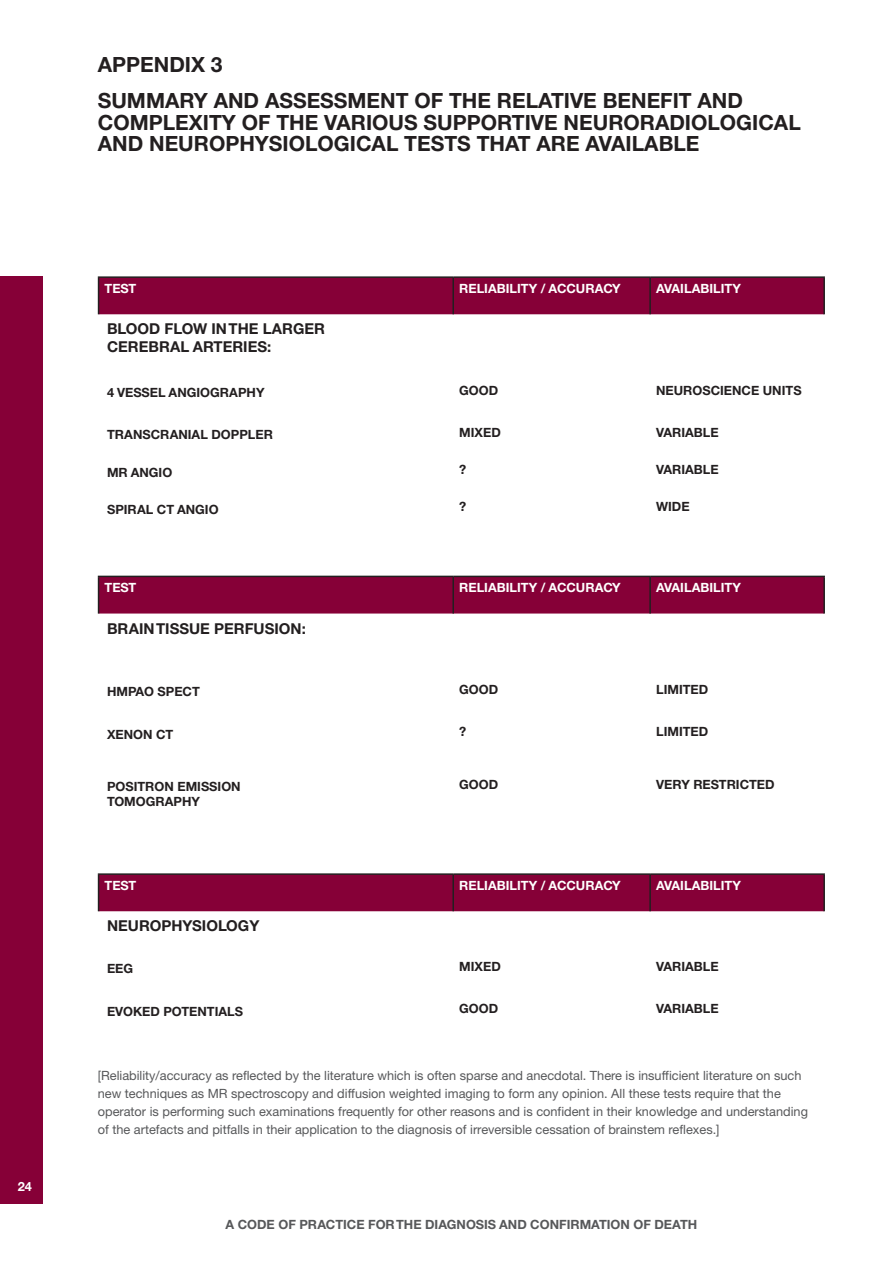
<style>
.page{position:relative;width:893px;height:1263px;background:#fff}
.page>*{position:absolute;margin:0;border:0;box-sizing:border-box;transform-origin:0 0}
.Header2{font:700 21px "Helvetica Neue LT Std";color:#231f20}
.BODY_BOLD{font:700 15px "Helvetica Neue CE";color:#231f20}
.BODY{font:12.75px/18px "Helvetica Neue";color:#57585a}
.BODY_BOLD-2{font:700 12.75px "Helvetica Neue CE";color:#231f20}
.BODY_BOLD-3{font:700 12.75px "Helvetica Neue CE";color:#fff}
.t1{font:700 12.75px "Helvetica Neue CE";color:#57585a}
</style>
<div class="page">
<div style="left:0;top:276px;width:43px;height:927px;background:#860037"></div>
<div style="left:99px;top:278px;width:724px;height:36px;background:#860037"></div>
<hr style="left:98px;top:276px;width:355px;height:2px;background:#231f20">
<hr style="left:98px;top:278px;width:1px;height:36px;background:#231f20">
<hr style="left:453px;top:276px;width:197px;height:2px;background:#231f20">
<hr style="left:452px;top:278px;width:2px;height:36px;background:#231f20">
<hr style="left:650px;top:276px;width:175px;height:2px;background:#231f20">
<hr style="left:649px;top:278px;width:2px;height:36px;background:#231f20">
<hr style="left:823px;top:278px;width:2px;height:36px;background:#231f20">
<div style="left:99px;top:577px;width:724px;height:36px;background:#860037"></div>
<hr style="left:98px;top:576px;width:355px;height:1px;background:#231f20">
<hr style="left:98px;top:577px;width:1px;height:36px;background:#231f20">
<hr style="left:453px;top:576px;width:197px;height:1px;background:#231f20">
<hr style="left:452px;top:577px;width:2px;height:36px;background:#231f20">
<hr style="left:650px;top:576px;width:175px;height:1px;background:#231f20">
<hr style="left:649px;top:577px;width:2px;height:36px;background:#231f20">
<hr style="left:823px;top:577px;width:2px;height:36px;background:#231f20">
<div style="left:99px;top:875px;width:724px;height:36px;background:#860037"></div>
<hr style="left:98px;top:873px;width:355px;height:2px;background:#231f20">
<hr style="left:98px;top:875px;width:1px;height:36px;background:#231f20">
<hr style="left:453px;top:873px;width:197px;height:2px;background:#231f20">
<hr style="left:452px;top:875px;width:2px;height:36px;background:#231f20">
<hr style="left:650px;top:873px;width:175px;height:2px;background:#231f20">
<hr style="left:649px;top:875px;width:2px;height:36px;background:#231f20">
<hr style="left:823px;top:875px;width:2px;height:36px;background:#231f20">
<p class="BODY_BOLD-3" style="left:18px;top:1178px;width:16px">24</p>
<p class="Header2" style="left:98px;top:52px;width:126px">APPENDIX 3</p>
<p class="Header2" style="left:98px;top:88px;width:31px">SUMMARY</p>
<p class="Header2" style="left:214px;top:88px;width:16px">AND</p>
<p class="Header2" style="left:265px;top:88px;width:16px">ASSESSMENT</p>
<p class="Header2" style="left:414px;top:88px;width:50px">OF THE</p>
<p class="Header2" style="left:497px;top:88px;width:14px">RELATIVE</p>
<p class="Header2" style="left:603px;top:88px;width:14px">BENEFIT</p>
<p class="Header2" style="left:698px;top:88px;width:16px">AND</p>
<p class="Header2" style="left:98px;top:109px;width:15px">COMPLEXITY</p>
<p class="Header2" style="left:242px;top:109px;width:50px">OF THE</p>
<p class="Header2" style="left:324px;top:109px;width:15px">VARIOUS</p>
<p class="Header2" style="left:424px;top:109px;width:15px">SUPPORTIVE</p>
<p class="Header2" style="left:564px;top:109px;width:15px">NEURORADIOLOGICAL</p>
<p class="Header2" style="left:98px;top:131px;width:16px">AND</p>
<p class="Header2" style="left:149px;top:131px;width:15px">NEUROPHYSIOLOGICAL</p>
<p class="Header2" style="left:404px;top:131px;width:15px">TESTS</p>
<p class="Header2" style="left:477px;top:131px;width:15px">THAT</p>
<p class="Header2" style="left:537px;top:131px;width:16px">ARE</p>
<p class="Header2" style="left:586px;top:131px;width:14px">AVAILABLE</p>
<p class="BODY_BOLD-3" style="left:105px;top:281px;width:33px">TEST</p>
<p class="BODY_BOLD-3" style="left:459px;top:281px;width:163px">RELIABILITY / ACCURACY</p>
<p class="BODY_BOLD-3" style="left:656px;top:281px;width:87px">AVAILAB ILITY</p>
<p class="BODY_BOLD" style="left:107px;top:320px;width:12px">BLOOD</p>
<p class="BODY_BOLD" style="left:165px;top:320px;width:11px">FLO</p>
<p class="BODY_BOLD" style="left:193px;top:320px;width:47px">W IN THE</p>
<p class="BODY_BOLD" style="left:263px;top:320px;width:12px">LARGER</p>
<p class="BODY_BOLD" style="left:107px;top:338px;width:12px">CERE</p>
<p class="BODY_BOLD" style="left:148px;top:338px;width:22px">BRAL</p>
<p class="BODY_BOLD" style="left:193px;top:338px;width:11px">ARTERIES</p>
<p class="BODY_BOLD" style="left:267px;top:338px;width:6px">:</p>
<p class="BODY_BOLD-2" style="left:107px;top:385px;width:27px">4 VESSEL</p>
<p class="BODY_BOLD-2" style="left:169px;top:385px;width:19px">ANGIOGRAPHY</p>
<p class="BODY_BOLD-2" style="left:459px;top:382px;width:11px">GOOD</p>
<p class="BODY_BOLD-2" style="left:656px;top:382px;width:10px">NEUROSCIENCE</p>
<p class="BODY_BOLD-2" style="left:763px;top:382px;width:9px">UNITS</p>
<p class="BODY_BOLD-2" style="left:107px;top:427px;width:18px">TRANSCRANIAL</p>
<p class="BODY_BOLD-2" style="left:211px;top:427px;width:19px">DOPPLER</p>
<p class="BODY_BOLD-2" style="left:459px;top:424px;width:10px">MIXED</p>
<p class="BODY_BOLD-2" style="left:656px;top:424px;width:16px">VARIA</p>
<p class="BODY_BOLD-2" style="left:694px;top:424px;width:18px">BLE</p>
<p class="BODY_BOLD-2" style="left:107px;top:464px;width:33px">MR ANGIO</p>
<p class="BODY_BOLD-2" style="left:459px;top:462px;width:9px">?</p>
<p class="BODY_BOLD-2" style="left:656px;top:462px;width:16px">VARIA</p>
<p class="BODY_BOLD-2" style="left:694px;top:462px;width:18px">BLE</p>
<p class="BODY_BOLD-2" style="left:107px;top:501px;width:17px">SPIRAL</p>
<p class="BODY_BOLD-2" style="left:157px;top:501px;width:30px">CT ANGIO</p>
<p class="BODY_BOLD-2" style="left:459px;top:499px;width:9px">?</p>
<p class="BODY_BOLD-2" style="left:656px;top:499px;width:20px">WIDE</p>
<p class="BODY_BOLD-3" style="left:105px;top:580px;width:33px">TEST</p>
<p class="BODY_BOLD-3" style="left:459px;top:580px;width:163px">RELIABILITY / ACCURACY</p>
<p class="BODY_BOLD-3" style="left:656px;top:580px;width:87px">AVAILAB ILITY</p>
<p class="BODY_BOLD" style="left:107px;top:619px;width:11px">BRAIN</p>
<p class="BODY_BOLD" style="left:156px;top:619px;width:10px">TISSUE</p>
<p class="BODY_BOLD" style="left:214px;top:619px;width:11px">PERFUSION</p>
<p class="BODY_BOLD" style="left:302px;top:619px;width:6px">:</p>
<p class="BODY_BOLD-2" style="left:107px;top:684px;width:94px">HMPAO SPECT</p>
<p class="BODY_BOLD-2" style="left:459px;top:681px;width:11px">GOOD</p>
<p class="BODY_BOLD-2" style="left:656px;top:681px;width:9px">LIMITED</p>
<p class="BODY_BOLD-2" style="left:107px;top:726px;width:19px">XENON</p>
<p class="BODY_BOLD-2" style="left:156px;top:726px;width:19px">CT</p>
<p class="BODY_BOLD-2" style="left:459px;top:724px;width:9px">?</p>
<p class="BODY_BOLD-2" style="left:656px;top:724px;width:9px">LIMITED</p>
<p class="BODY_BOLD-2" style="left:107px;top:779px;width:18px">POSITRON</p>
<p class="BODY_BOLD-2" style="left:177px;top:779px;width:17px">EMISSION</p>
<p class="BODY_BOLD-2" style="left:107px;top:794px;width:18px">TOMOGRAPHY</p>
<p class="BODY_BOLD-2" style="left:459px;top:776px;width:11px">GOOD</p>
<p class="BODY_BOLD-2" style="left:656px;top:776px;width:18px">VERY</p>
<p class="BODY_BOLD-2" style="left:693px;top:776px;width:9px">RESTRICTED</p>
<p class="BODY_BOLD-3" style="left:105px;top:877px;width:33px">TEST</p>
<p class="BODY_BOLD-3" style="left:459px;top:877px;width:163px">RELIABILITY / ACCURACY</p>
<p class="BODY_BOLD-3" style="left:656px;top:877px;width:87px">AVAILAB ILITY</p>
<p class="BODY_BOLD" style="left:107px;top:917px;width:154px">NEUROPHYSIOLOGY</p>
<p class="BODY_BOLD-2" style="left:107px;top:961px;width:28px">EEG</p>
<p class="BODY_BOLD-2" style="left:459px;top:958px;width:10px">MIXED</p>
<p class="BODY_BOLD-2" style="left:656px;top:958px;width:16px">VARIA</p>
<p class="BODY_BOLD-2" style="left:694px;top:958px;width:18px">BLE</p>
<p class="BODY_BOLD-2" style="left:107px;top:1003px;width:66px">EVO KED POTENTIALS</p>
<p class="BODY_BOLD-2" style="left:459px;top:1001px;width:11px">GOOD</p>
<p class="BODY_BOLD-2" style="left:656px;top:1001px;width:16px">VARIA</p>
<p class="BODY_BOLD-2" style="left:694px;top:1001px;width:18px">BLE</p>
<p class="BODY" style="left:98px;top:1066px;width:712px">[Reliability/accuracy as reflected by the literature which is often sparse and anecdotal. There is insufficient literature on such new techniques as MR spectroscopy and diffusion weighted imaging to form any opinion. All these tests require that the operator is performing such examinations frequently for other reasons and is confident in their knowledge and understanding of the artefacts and pitfalls in their application to the diagnosis of irreversible cessation of brainstem reflexes.]</p>
<p class="t1" style="left:225px;top:1216px;width:473px">A CODE OF PRACTICE FOR THE DIAGNOSIS AND CONFIRMATION OF DEATH</p>
</div>
